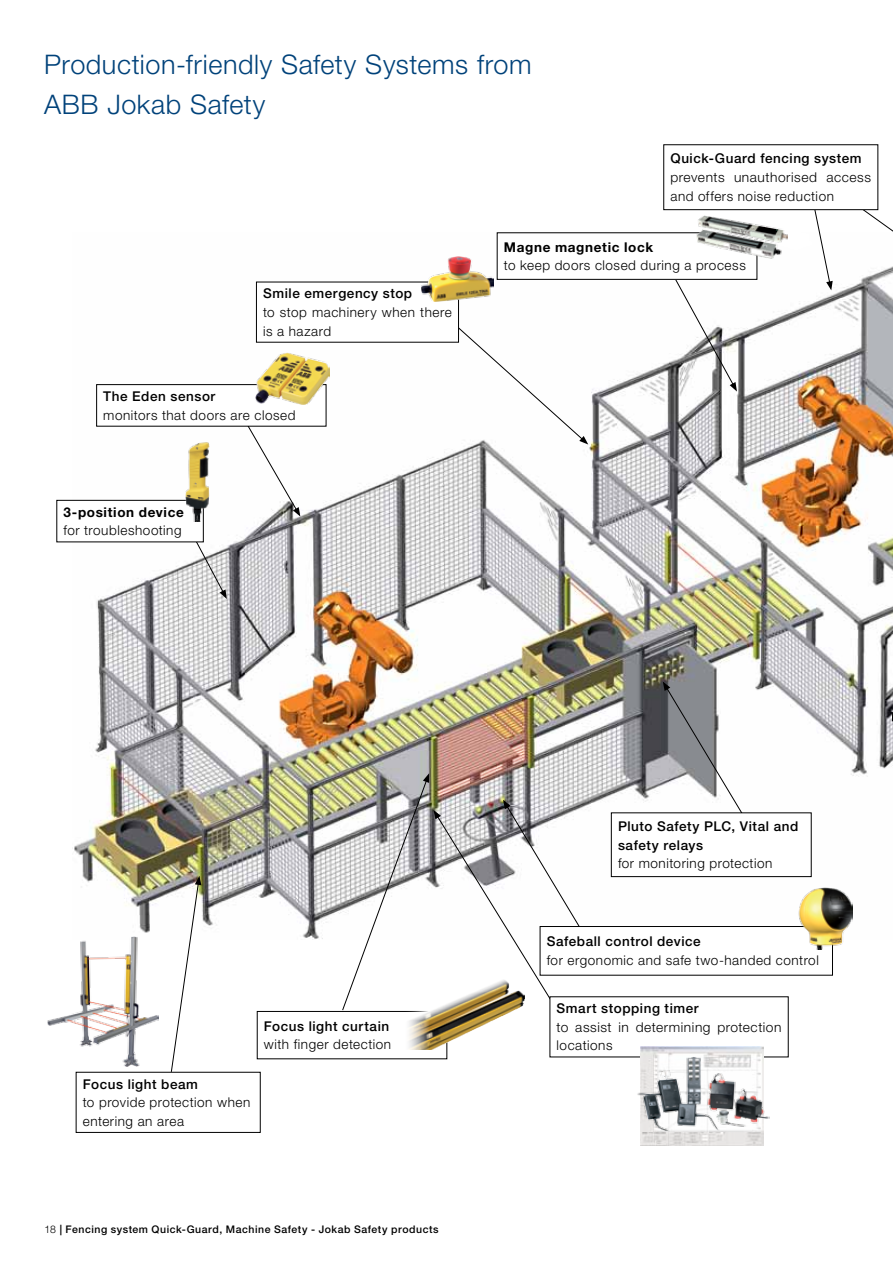
<style>
.page{position:relative;width:893px;height:1263px;background:#fff}
.page>*{position:absolute;margin:0;border:0;box-sizing:border-box;transform-origin:0 0}
.t1{font:300 27px/40px "Helvetica Neue LT Std";letter-spacing:.02em;color:#00427a}
.t2{font:300 13.5px/18.6px "Helvetica Neue LT Std";letter-spacing:.04em;color:#000}
.t3{font:500 13.5px/18.6px "Helvetica Neue LT Std";letter-spacing:.04em;color:#000}
.t4{font:700 13.5px "Helvetica Neue LT Std";letter-spacing:.05em;color:#000}
.t5{font:500 10.5px "Helvetica Neue LT Std";letter-spacing:.05em;color:#000}
.s1{font-weight:300}
</style>
<div class="page">
<img style="left:73px;top:232px;width:820px;height:707px">
<svg style="left:440px;top:311px;width:148px;height:133px"></svg>
<svg style="left:665px;top:280px;width:72px;height:112px"></svg>
<svg style="left:171px;top:876px;width:30px;height:196px"></svg>
<svg style="left:663px;top:681px;width:100px;height:132px"></svg>
<svg style="left:342px;top:773px;width:261px;height:258px"></svg>
<svg style="left:806px;top:168px;width:87px;height:122px"></svg>
<svg style="left:180px;top:426px;width:120px;height:173px"></svg>
<div style="left:497px;top:233px;width:260px;height:46px;background:#fff"></div>
<div style="left:497px;top:233px;width:260px;height:47px;border:1px solid #000"></div>
<div style="left:256px;top:282px;width:202px;height:60px;background:#fff"></div>
<div style="left:97px;top:385px;width:229px;height:41px;background:#fff"></div>
<div style="left:96px;top:384px;width:230px;height:42px;border:1px solid #000"></div>
<div style="left:611px;top:813px;width:200px;height:64px;background:#fff"></div>
<div style="left:611px;top:813px;width:200px;height:64px;border:1px solid #000"></div>
<div style="left:540px;top:926px;width:292px;height:49px;background:#fff"></div>
<div style="left:540px;top:926px;width:293px;height:49px;border:1px solid #000"></div>
<div style="left:550px;top:997px;width:238px;height:60px;background:#fff"></div>
<div style="left:664px;top:145px;width:214px;height:65px;background:#fff"></div>
<div style="left:663px;top:145px;width:215px;height:65px;border:1px solid #000"></div>
<div style="left:57px;top:500px;width:146px;height:42px;background:#fff"></div>
<div style="left:57px;top:500px;width:147px;height:42px;border:1px solid #000"></div>
<img style="left:185px;top:441px;width:25px;height:80px">
<img style="left:787px;top:213px;width:24px;height:40px">
<img style="left:255px;top:353px;width:74px;height:51px">
<img style="left:433px;top:301px;width:60px;height:1px">
<img style="left:403px;top:975px;width:120px;height:56px">
<img style="left:696px;top:215px;width:91px;height:44px">
<img style="left:47px;top:936px;width:112px;height:130px">
<img style="left:421px;top:257px;width:72px;height:44px">
<img style="left:640px;top:1046px;width:123px;height:100px">
<img style="left:636px;top:1057px;width:133px;height:74px">
<img style="left:404px;top:978px;width:121px;height:72px">
<img style="left:798px;top:888px;width:54px;height:61px">
<h1 class="t1" style="left:44px;top:44px;width:489px">Production-friendly Safety Systems from<br>ABB Jokab Safety</h1>
<p class="t3" style="left:670px;top:149px;width:193px">Quick-Guard fencing system</p>
<p class="t2" style="left:670px;top:168px;width:202px">prevents unauthorised access and offers noise reduction</p>
<p class="t3" style="left:263px;top:284px;width:151px">Smile emergency stop</p>
<p class="t2" style="left:263px;top:303px;width:190px">to stop machinery when there is a hazard</p>
<p class="t3" style="left:103px;top:387px;width:114px">The Eden sensor</p>
<p class="t2" style="left:103px;top:405px;width:194px">monitors that doors are closed</p>
<p class="t4" style="left:63px;top:503px;width:122px">3-position device</p>
<p class="t2" style="left:63px;top:521px;width:120px">for troubleshooting</p>
<p class="t4" style="left:504px;top:238px;width:151px">Magne magnetic lock</p>
<p class="t2" style="left:504px;top:256px;width:243px">to keep doors closed during a process</p>
<p class="t3" style="left:83px;top:1074px;width:117px">Focus light beam</p>
<p class="t2" style="left:83px;top:1093px;width:169px">to provide protection when entering an area</p>
<p class="t3" style="left:264px;top:1016px;width:127px">Focus light curtain</p>
<p class="t2" style="left:264px;top:1035px;width:129px">with finger detection</p>
<p class="t5" style="left:45px;top:1223px;width:395px"><span class="s1">18</span> | Fencing system Quick-Guard, Machine Safety - Jokab Safety products</p>
<p class="t3" style="left:618px;top:817px;width:182px">Pluto Safety PLC, Vital and safety relays</p>
<p class="t2" style="left:618px;top:854px;width:156px">for monitoring protection</p>
<p class="t3" style="left:547px;top:932px;width:156px">Safeball control device</p>
<p class="t2" style="left:547px;top:950px;width:274px">for ergonomic and safe two-handed control</p>
<p class="t3" style="left:557px;top:999px;width:143px">Smart stopping timer</p>
<p class="t2" style="left:557px;top:1017px;width:226px">to assist in determining protection locations</p>
</div>
